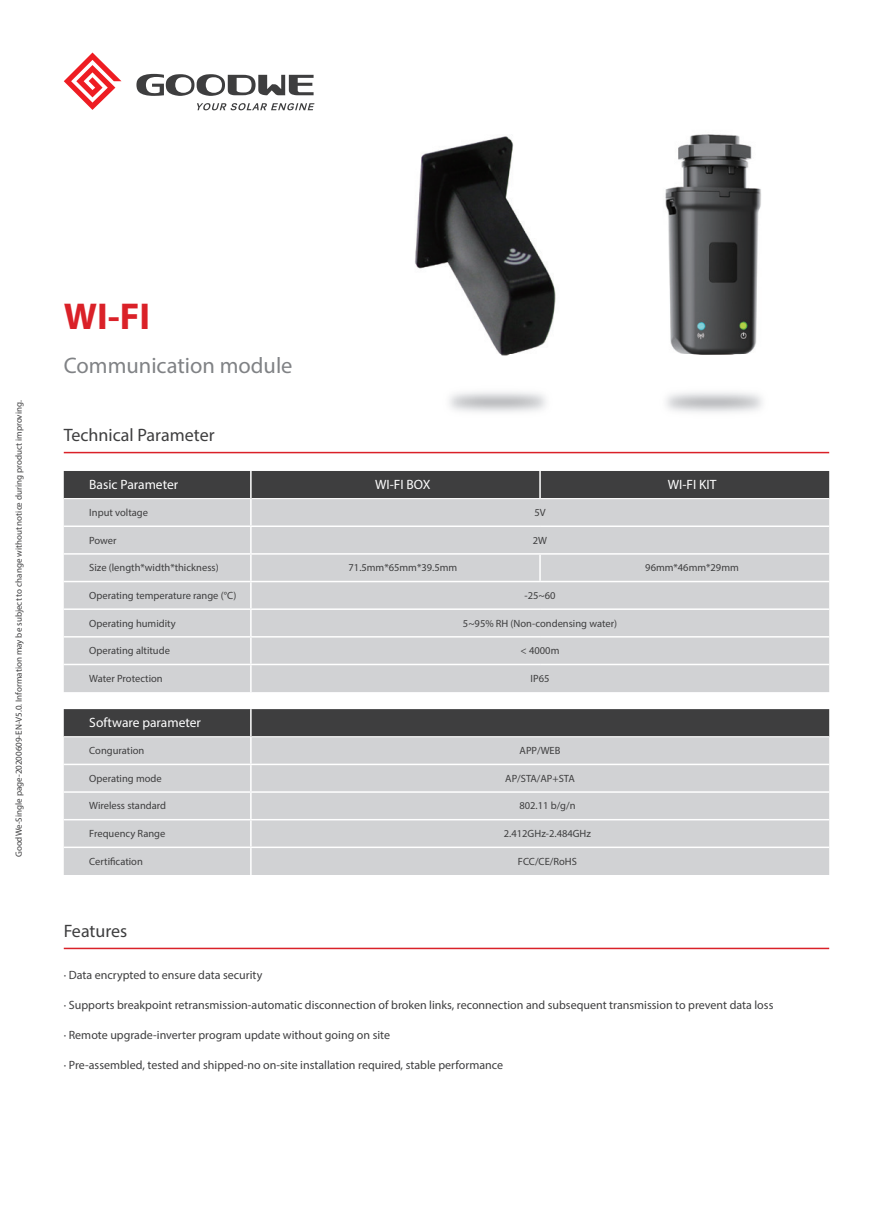
<style>
.page{position:relative;width:893px;height:1212px;background:#fff}
.page>*{position:absolute;margin:0;border:0;box-sizing:border-box;transform-origin:0 0}
.t1{font:700 37.5px "Myriad Pro";color:#da2128}
.t2{font:22.5px "Myriad Pro";color:#808285}
.t3{font:18px "Myriad Pro";color:#3e3e3f}
.t4{font:13.5px "Myriad Pro";color:#fff}
.t5{font:12px "Myriad Pro";color:#3e3e3f}
.t6{font:10.5px "Myriad Pro";color:#3e3e3f}
.t7{font:9px "Myriad Pro";color:#3e3e3f}
</style>
<div class="page">
<svg style="left:136px;top:74px;width:178px;height:22px"></svg>
<svg style="left:64px;top:53px;width:57px;height:57px"></svg>
<svg style="left:197px;top:103px;width:117px;height:7px"></svg>
<hr style="left:64px;top:452px;width:765px;height:1px;background:#da2128">
<hr style="left:64px;top:948px;width:765px;height:1px;background:#da2128">
<div style="left:64px;top:471px;width:765px;height:27px;background:#3e3e3f"></div>
<div style="left:64px;top:499px;width:765px;height:193px;background:#d1d2d4"></div>
<hr style="left:64px;top:525px;width:187px;height:2px;background:#fff">
<hr style="left:251px;top:525px;width:289px;height:2px;background:#fff">
<hr style="left:540px;top:525px;width:289px;height:2px;background:#fff">
<hr style="left:64px;top:553px;width:187px;height:2px;background:#fff">
<hr style="left:251px;top:553px;width:289px;height:2px;background:#fff">
<hr style="left:540px;top:553px;width:289px;height:2px;background:#fff">
<hr style="left:64px;top:581px;width:187px;height:1px;background:#fff">
<hr style="left:251px;top:581px;width:289px;height:1px;background:#fff">
<hr style="left:540px;top:581px;width:289px;height:1px;background:#fff">
<hr style="left:64px;top:608px;width:187px;height:2px;background:#fff">
<hr style="left:251px;top:608px;width:289px;height:2px;background:#fff">
<hr style="left:540px;top:608px;width:289px;height:2px;background:#fff">
<hr style="left:64px;top:636px;width:187px;height:1px;background:#fff">
<hr style="left:251px;top:636px;width:289px;height:1px;background:#fff">
<hr style="left:540px;top:636px;width:289px;height:1px;background:#fff">
<hr style="left:64px;top:664px;width:187px;height:1px;background:#fff">
<hr style="left:251px;top:664px;width:289px;height:1px;background:#fff">
<hr style="left:540px;top:664px;width:289px;height:1px;background:#fff">
<hr style="left:250px;top:471px;width:2px;height:28px;background:#fff">
<hr style="left:250px;top:499px;width:2px;height:26px;background:#fff">
<hr style="left:250px;top:527px;width:2px;height:26px;background:#fff">
<hr style="left:250px;top:555px;width:2px;height:26px;background:#fff">
<hr style="left:250px;top:582px;width:2px;height:26px;background:#fff">
<hr style="left:250px;top:610px;width:2px;height:26px;background:#fff">
<hr style="left:250px;top:637px;width:2px;height:27px;background:#fff">
<hr style="left:250px;top:665px;width:2px;height:27px;background:#fff">
<hr style="left:539px;top:471px;width:2px;height:27px;background:#fff">
<hr style="left:539px;top:555px;width:2px;height:26px;background:#fff">
<div style="left:64px;top:709px;width:765px;height:27px;background:#3e3e3f"></div>
<div style="left:64px;top:737px;width:765px;height:138px;background:#d1d2d4"></div>
<hr style="left:64px;top:764px;width:187px;height:1px;background:#fff">
<hr style="left:251px;top:764px;width:578px;height:1px;background:#fff">
<hr style="left:64px;top:791px;width:187px;height:2px;background:#fff">
<hr style="left:251px;top:791px;width:578px;height:2px;background:#fff">
<hr style="left:64px;top:819px;width:187px;height:1px;background:#fff">
<hr style="left:251px;top:819px;width:578px;height:1px;background:#fff">
<hr style="left:64px;top:846px;width:187px;height:2px;background:#fff">
<hr style="left:251px;top:846px;width:578px;height:2px;background:#fff">
<hr style="left:250px;top:709px;width:2px;height:28px;background:#fff">
<hr style="left:250px;top:737px;width:2px;height:27px;background:#fff">
<hr style="left:250px;top:765px;width:2px;height:26px;background:#fff">
<hr style="left:250px;top:793px;width:2px;height:26px;background:#fff">
<hr style="left:250px;top:820px;width:2px;height:26px;background:#fff">
<hr style="left:250px;top:848px;width:2px;height:27px;background:#fff">
<img style="left:415px;top:136px;width:141px;height:218px">
<img style="left:449px;top:354px;width:97px;height:58px">
<img style="left:665px;top:134px;width:96px;height:221px">
<p class="t7" style="left:13px;top:857px;width:458px;rotate:-90deg">GoodWe-Single page-20200609-EN-V5.0. Information may be subject to change without notice during product improving.</p>
<h1 class="t1" style="left:64px;top:292px;width:88px">WI-FI</h1>
<h2 class="t2" style="left:64px;top:351px;width:230px">Communication module</h2>
<h3 class="t3" style="left:64px;top:424px;width:152px">Technical Parameter</h3>
<p class="t4" style="left:89px;top:476px;width:91px">Basic Parameter</p>
<p class="t4" style="left:375px;top:476px;width:57px">WI-FI BOX</p>
<p class="t4" style="left:668px;top:476px;width:50px">WI-FI KIT</p>
<p class="t6" style="left:89px;top:506px;width:60px">Input voltage</p>
<p class="t6" style="left:534px;top:506px;width:13px">5V</p>
<p class="t6" style="left:89px;top:534px;width:29px">Power</p>
<p class="t6" style="left:533px;top:534px;width:16px">2W</p>
<p class="t6" style="left:89px;top:561px;width:131px">Size (length*width*thickness)</p>
<p class="t6" style="left:349px;top:561px;width:110px">71.5mm*65mm*39.5mm</p>
<p class="t6" style="left:645px;top:561px;width:95px">96mm*46mm*29mm</p>
<p class="t6" style="left:89px;top:589px;width:149px">Operating temperature range (°C)</p>
<p class="t6" style="left:524px;top:589px;width:33px">-25~60</p>
<p class="t6" style="left:89px;top:616px;width:88px">Operating humidity</p>
<p class="t6" style="left:463px;top:616px;width:156px">5~95% RH (Non-condensing water)</p>
<p class="t6" style="left:89px;top:644px;width:82px">Operating altitude</p>
<p class="t6" style="left:521px;top:644px;width:40px">&lt; 4000m</p>
<p class="t6" style="left:89px;top:672px;width:75px">Water Protection</p>
<p class="t6" style="left:531px;top:672px;width:20px">IP65</p>
<p class="t4" style="left:89px;top:715px;width:113px">Software parameter</p>
<p class="t6" style="left:89px;top:744px;width:57px">Conguration</p>
<p class="t6" style="left:520px;top:744px;width:42px">APP/WEB</p>
<p class="t6" style="left:89px;top:772px;width:74px">Operating mode</p>
<p class="t6" style="left:505px;top:772px;width:71px">AP/STA/AP+STA</p>
<p class="t6" style="left:89px;top:799px;width:78px">Wireless standard</p>
<p class="t6" style="left:519px;top:799px;width:58px">802.11 b/g/n</p>
<p class="t6" style="left:89px;top:827px;width:78px">Frequency Range</p>
<p class="t6" style="left:504px;top:827px;width:89px">2.412GHz-2.484GHz</p>
<p class="t6" style="left:89px;top:855px;width:55px">Certification</p>
<p class="t6" style="left:518px;top:855px;width:61px">FCC/CE/RoHS</p>
<h3 class="t3" style="left:64px;top:920px;width:65px">Features</h3>
<p class="t5" style="left:64px;top:967px;width:200px">· Data encrypted to ensure data security</p>
<p class="t5" style="left:64px;top:997px;width:711px">· Supports breakpoint retransmission-automatic disconnection of broken links, reconnection and subsequent transmission to prevent data loss</p>
<p class="t5" style="left:64px;top:1027px;width:328px">· Remote upgrade-inverter program update without going on site</p>
<p class="t5" style="left:64px;top:1057px;width:441px">· Pre-assembled, tested and shipped-no on-site installation required, stable performance</p>
</div>
